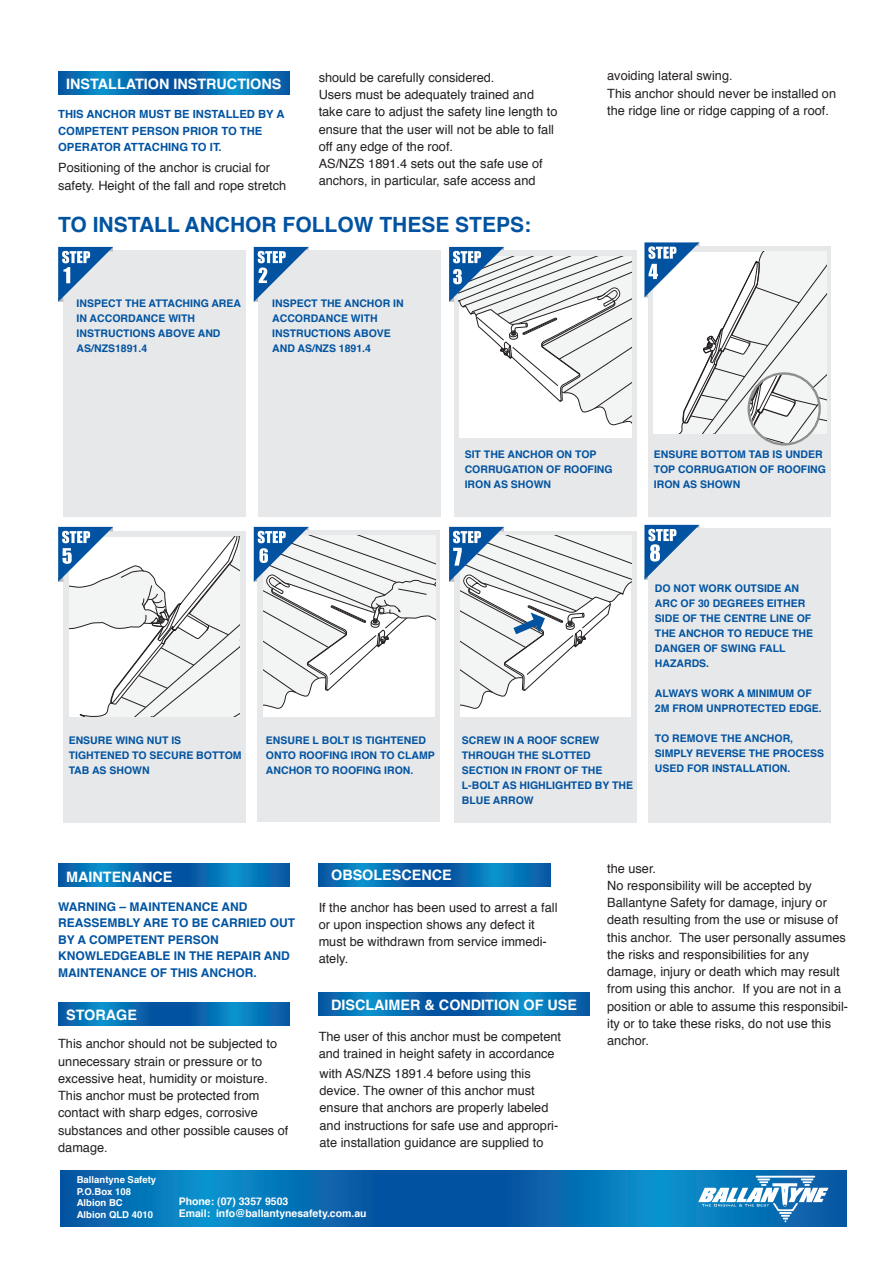
<style>
.page{position:relative;width:893px;height:1263px;background:#fff}
.page>*{position:absolute;margin:0;border:0;box-sizing:border-box;transform-origin:0 0}
.t1{font:700 21px "Helvetica";color:#0153a1}
.t2{font:700 14.4px "Helvetica";color:#fff}
.t3{font:12.75px/17.2px "Helvetica";color:#231f20}
.t4{font:700 12px/16.5px "Helvetica";color:#0153a1}
.t5{font:700 11.25px/16.5px "Helvetica";color:#0153a1}
.t6{font:700 10.5px/15px "Helvetica";color:#0153a1}
.t7{font:700 10.5px/12.8px "Helvetica";color:#fff}
.t8{font:700 9.6px/11.6px "Helvetica";color:#fff}
</style>
<div class="page">
<svg style="left:60px;top:1171px;width:786px;height:56px;background:#066db2"></svg>
<svg style="left:319px;top:993px;width:270px;height:23px;background:#066db3"></svg>
<svg style="left:319px;top:863px;width:231px;height:23px;background:#066db3"></svg>
<div style="left:258px;top:250px;width:183px;height:267px;background:#e7e8e9"></div>
<svg style="left:254px;top:247px;width:55px;height:55px"></svg>
<div style="left:63px;top:531px;width:183px;height:292px;background:#e7e8e9"></div>
<svg style="left:58px;top:527px;width:182px;height:189px"></svg>
<div style="left:454px;top:250px;width:182px;height:267px;background:#e7e8e9"></div>
<svg style="left:449px;top:247px;width:182px;height:191px"></svg>
<svg style="left:58px;top:863px;width:232px;height:23px;background:#066db3"></svg>
<svg style="left:58px;top:1003px;width:232px;height:23px;background:#066db3"></svg>
<svg style="left:58px;top:72px;width:232px;height:23px;background:#066db3"></svg>
<div style="left:63px;top:250px;width:183px;height:267px;background:#e7e8e9"></div>
<svg style="left:58px;top:247px;width:55px;height:55px"></svg>
<div style="left:648px;top:246px;width:183px;height:270px;background:#e7e8e9"></div>
<svg style="left:644px;top:242px;width:183px;height:201px"></svg>
<svg style="left:698px;top:1176px;width:130px;height:46px"></svg>
<div style="left:257px;top:530px;width:183px;height:291px;background:#e7e8e9"></div>
<svg style="left:254px;top:527px;width:181px;height:186px"></svg>
<div style="left:648px;top:528px;width:183px;height:295px;background:#e7e8e9"></div>
<svg style="left:644px;top:525px;width:55px;height:55px"></svg>
<div style="left:454px;top:531px;width:183px;height:292px;background:#e7e8e9"></div>
<svg style="left:449px;top:527px;width:182px;height:186px"></svg>
<p class="t2" style="left:66px;top:72px;width:217px">INSTALLATION INSTRUCTIONS</p>
<p class="t5" style="left:58px;top:106px;width:228px">THIS ANCHOR MUST BE INSTALLED BY A<br>COMPETENT PERSON PRIOR TO THE<br>OPERATOR ATTACHING TO IT.</p>
<p class="t3" style="left:58px;top:160px;width:229px">Positioning of the anchor is crucial for safety. Height of the fall and rope stretch</p>
<p class="t3" style="left:319px;top:69px;width:240px">should be carefully considered.<br>Users must be adequately trained and take care to adjust the safety line length to ensure that the user will not be able to fall off any edge of the roof.<br>AS/NZS 1891.4 sets out the safe use of anchors, in particular, safe access and</p>
<p class="t1" style="left:58px;top:208px;width:474px">TO INSTALL ANCHOR FOLLOW THESE STEPS:</p>
<p class="t6" style="left:77px;top:296px;width:166px">INSPECT THE ATTACHING AREA<br>IN ACCORDANCE WITH<br>INSTRUCTIONS ABOVE AND<br>AS/NZS1891.4</p>
<p class="t6" style="left:272px;top:296px;width:133px">INSPECT THE ANCHOR IN<br>ACCORDANCE WITH<br>INSTRUCTIONS ABOVE<br>AND AS/NZS 1891.4</p>
<p class="t3" style="left:607px;top:68px;width:230px">avoiding lateral swing.<br>This anchor should never be installed on the ridge line or ridge capping of a roof.</p>
<p class="t6" style="left:465px;top:447px;width:149px">SIT THE ANCHOR ON TOP<br>CORRUGATION OF ROOFING<br>IRON AS SHOWN</p>
<p class="t6" style="left:654px;top:447px;width:174px">ENSURE BOTTOM TAB IS UNDER<br>TOP CORRUGATION OF ROOFING<br>IRON AS SHOWN</p>
<p class="t6" style="left:69px;top:733px;width:174px">ENSURE WING NUT IS<br>TIGHTENED TO SECURE BOTTOM<br>TAB AS SHOWN</p>
<p class="t6" style="left:266px;top:733px;width:170px">ENSURE L BOLT IS TIGHTENED<br>ONTO ROOFING IRON TO CLAMP<br>ANCHOR TO ROOFING IRON.</p>
<p class="t6" style="left:462px;top:733px;width:173px">SCREW IN A ROOF SCREW<br>THROUGH THE SLOTTED<br>SECTION IN FRONT OF THE<br>L-BOLT AS HIGHLIGHTED BY THE<br>BLUE ARROW</p>
<p class="t6" style="left:655px;top:581px;width:160px">DO NOT WORK OUTSIDE AN<br>ARC OF 30 DEGREES EITHER<br>SIDE OF THE CENTRE LINE OF<br>THE ANCHOR TO REDUCE THE<br>DANGER OF SWING FALL<br>HAZARDS.</p>
<p class="t6" style="left:655px;top:686px;width:168px">ALWAYS WORK A MINIMUM OF<br>2M FROM UNPROTECTED EDGE.</p>
<p class="t6" style="left:655px;top:731px;width:171px">TO REMOVE THE ANCHOR,<br>SIMPLY REVERSE THE PROCESS<br>USED FOR INSTALLATION.</p>
<p class="t2" style="left:66px;top:865px;width:108px">MAINTENANCE</p>
<p class="t4" style="left:58px;top:899px;width:239px">WARNING – MAINTENANCE AND<br>REASSEMBLY ARE TO BE CARRIED OUT<br>BY A COMPETENT PERSON<br>KNOWLEDGEABLE IN THE REPAIR AND<br>MAINTENANCE OF THIS ANCHOR.</p>
<p class="t2" style="left:66px;top:1003px;width:72px">STORAGE</p>
<p class="t3" style="left:58px;top:1035px;width:232px">This anchor should not be subjected to unnecessary strain or pressure or to excessive heat, humidity or moisture.<br>This anchor must be protected from contact with sharp edges, corrosive substances and other possible causes of damage.</p>
<p class="t2" style="left:331px;top:863px;width:122px">OBSOLESCENCE</p>
<p class="t3" style="left:319px;top:899px;width:240px">If the anchor has been used to arrest a fall or upon inspection shows any defect it must be withdrawn from service immedi&shy;ately.</p>
<p class="t2" style="left:331px;top:993px;width:247px">DISCLAIMER &amp; CONDITION OF USE</p>
<p class="t3" style="left:319px;top:1028px;width:244px">The user of this anchor must be competent and trained in height safety in accordance</p>
<p class="t3" style="left:319px;top:1065px;width:240px">with AS/NZS 1891.4 before using this device. The owner of this anchor must ensure that anchors are properly labeled and instructions for safe use and appropri&shy;ate installation guidance are supplied to</p>
<p class="t8" style="left:77px;top:1174px;width:81px">Ballantyne Safety<br>P.O.Box 108<br>Albion BC<br>Albion QLD 4010</p>
<p class="t7" style="left:179px;top:1195px;width:190px">Phone: (07) 3357 9503<br>Email: info@ballantynesafety.com.au</p>
<p class="t3" style="left:607px;top:860px;width:242px">the user.<br>No responsibility will be accepted by Ballantyne Safety for damage, injury or death resulting from the use or misuse of this anchor. The user personally assumes the risks and responsibilities for any damage, injury or death which may result from using this anchor. If you are not in a position or able to assume this responsibil&shy;ity or to take these risks, do not use this anchor.</p>
</div>
